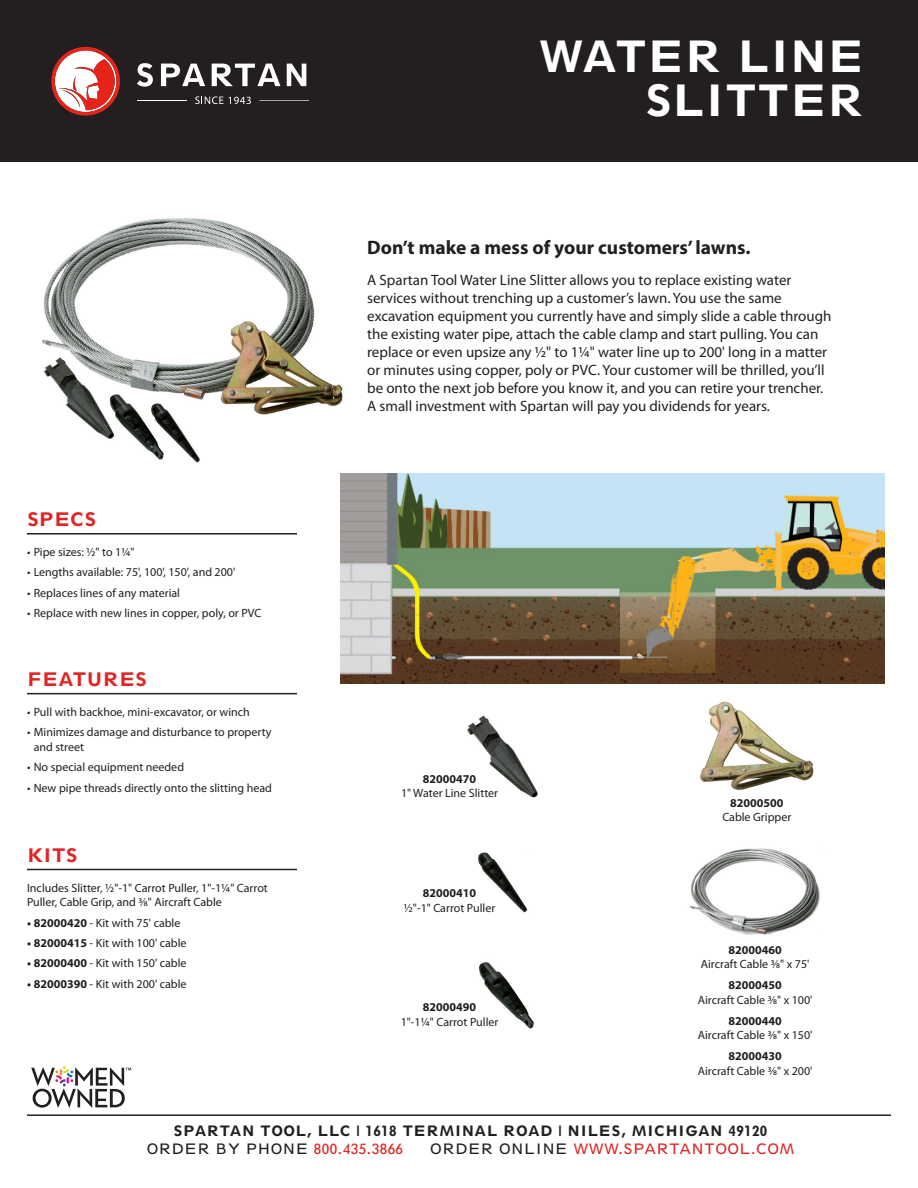
<style>
.page{position:relative;width:918px;height:1188px;background:#fff}
.page>*{position:absolute;margin:0;border:0;box-sizing:border-box;transform-origin:0 0}
.t1{font:45px/43.5px "Spartan LT Std Heavy Class";color:#fff;text-align:right}
.t2{font:700 19.5px "Myriad Pro";color:#231f20}
.t3{font:19.5px "Spartan LT Std Heavy Class";color:#e02525}
.t4{font:15px/18px "Myriad Pro";color:#231f20}
.t5{font:15px "Spartan LT Std Heavy Class";letter-spacing:.025em;color:#231f20}
.t6{font:15px "Spartan LT Std Book Class";letter-spacing:.025em;color:#e02525}
.t7{font:15px "Spartan LT Std Book Class";letter-spacing:.025em;color:#231f20}
.t8{font:12px/14.4px "Myriad Pro";color:#231f20;text-align:center}
.s1{font-weight:700}
.s2{color:#e02525}
.s3{color:#231f20}
</style>
<div class="page">
<img style="left:341px;top:474px;width:544px;height:209px">
<div style="left:0;top:0;width:918px;height:161px;background:#231f20"></div>
<svg style="left:287px;top:64px;width:19px;height:22px"></svg>
<svg style="left:161px;top:64px;width:44px;height:22px"></svg>
<svg style="left:137px;top:63px;width:16px;height:24px"></svg>
<svg style="left:212px;top:64px;width:68px;height:22px"></svg>
<svg style="left:259px;top:100px;width:50px;height:1px"></svg>
<hr style="left:138px;top:100px;width:49px;height:1px;background:#fff">
<svg style="left:195px;top:96px;width:56px;height:8px"></svg>
<svg style="left:51px;top:47px;width:69px;height:69px"></svg>
<hr style="left:27px;top:533px;width:270px;height:2px;background:#231f20">
<hr style="left:27px;top:693px;width:270px;height:1px;background:#231f20">
<hr style="left:27px;top:869px;width:270px;height:1px;background:#231f20">
<hr style="left:27px;top:1114px;width:864px;height:2px;background:#231f20">
<svg style="left:31px;top:1066px;width:100px;height:42px"></svg>
<img style="left:42px;top:218px;width:301px;height:245px">
<img style="left:467px;top:715px;width:71px;height:83px">
<img style="left:478px;top:852px;width:50px;height:61px">
<img style="left:479px;top:962px;width:55px;height:67px">
<img style="left:700px;top:701px;width:114px;height:89px">
<img style="left:690px;top:848px;width:130px;height:87px">
<p class="t1" style="left:539px;top:33px;width:327px">WATER LINE<br>SLITTER</p>
<p class="t3" style="left:27px;top:507px;width:71px">SPECS</p>
<p class="t8" style="left:27px;top:545px;width:109px">• Pipe sizes: ½" to 1¼"</p>
<p class="t8" style="left:27px;top:565px;width:210px">• Lengths available: 75', 100', 150', and 200'</p>
<p class="t8" style="left:27px;top:586px;width:155px">• Replaces lines of any material</p>
<p class="t8" style="left:27px;top:606px;width:236px">• Replace with new lines in copper, poly, or PVC</p>
<p class="t3" style="left:27px;top:667px;width:122px">FEATURES</p>
<p class="t8" style="left:27px;top:705px;width:224px">• Pull with backhoe, mini-excavator, or winch</p>
<p class="t8" style="left:34px;top:725px;width:239px;text-align:left;text-indent:-7px">• Minimizes damage and disturbance to property and street</p>
<p class="t8" style="left:27px;top:760px;width:159px">• No special equipment needed</p>
<p class="t8" style="left:27px;top:781px;width:246px">• New pipe threads directly onto the slitting head</p>
<p class="t3" style="left:27px;top:843px;width:52px">KITS</p>
<p class="t8" style="left:27px;top:881px;width:242px;text-align:left">Includes Slitter, ½"-1" Carrot Puller, 1"-1¼" Carrot<br>Puller, Cable Grip, and 3⁄8" Aircraft Cable</p>
<p class="t8" style="left:27px;top:916px;width:155px"><span class="s1">• 82000420</span> - Kit with 75' cable</p>
<p class="t8" style="left:27px;top:936px;width:161px"><span class="s1">• 82000415</span> - Kit with 100' cable</p>
<p class="t8" style="left:27px;top:956px;width:161px"><span class="s1">• 82000400</span> - Kit with 150' cable</p>
<p class="t8" style="left:27px;top:977px;width:161px"><span class="s1">• 82000390</span> - Kit with 200' cable</p>
<p class="t2" style="left:367px;top:235px;width:385px">Don’t make a mess of your customers’ lawns.</p>
<p class="t4" style="left:367px;top:272px;width:466px">A Spartan Tool Water Line Slitter allows you to replace existing water services without trenching up a customer’s lawn. You use the same excavation equipment you currently have and simply slide a cable through the existing water pipe, attach the cable clamp and start pulling. You can replace or even upsize any ½" to 1¼" water line up to 200' long in a matter or minutes using copper, poly or PVC. Your customer will be thrilled, you’ll be onto the next job before you know it, and you can retire your trencher.<br>A small investment with Spartan will pay you dividends for years.</p>
<p class="t8" style="left:401px;top:772px;width:99px"><span class="s1">82000470<br></span>1" Water Line Slitter</p>
<p class="t8" style="left:404px;top:886px;width:93px"><span class="s1">82000410<br></span>½"-1" Carrot Puller</p>
<p class="t8" style="left:401px;top:1000px;width:99px"><span class="s1">82000490<br></span>1"-1¼" Carrot Puller</p>
<p class="t8" style="left:722px;top:796px;width:70px"><span class="s1">82000500<br></span>Cable Gripper</p>
<p class="t8" style="left:701px;top:943px;width:110px"><span class="s1">82000460<br></span>Aircraft Cable 3⁄8" x 75'</p>
<p class="t8" style="left:698px;top:978px;width:116px"><span class="s1">82000450<br></span>Aircraft Cable 3⁄8" x 100'</p>
<p class="t8" style="left:698px;top:1014px;width:116px"><span class="s1">82000440<br></span>Aircraft Cable 3⁄8" x 150'</p>
<p class="t8" style="left:698px;top:1049px;width:116px"><span class="s1">82000430<br></span>Aircraft Cable 3⁄8" x 200'</p>
<p class="t5" style="left:174px;top:1121px;width:595px">SPARTAN TOOL, LLC | 1618 TERMINAL ROAD | NILES, MICHIGAN 49120</p>
<p class="t7" style="left:147px;top:1140px;width:258px">ORDER BY PHONE <span class="s2">800.435.3866</span></p>
<p class="t6" style="left:430px;top:1140px;width:366px"><span class="s3">ORDER ONLINE</span> WWW.SPARTANTOOL.COM</p>
</div>
